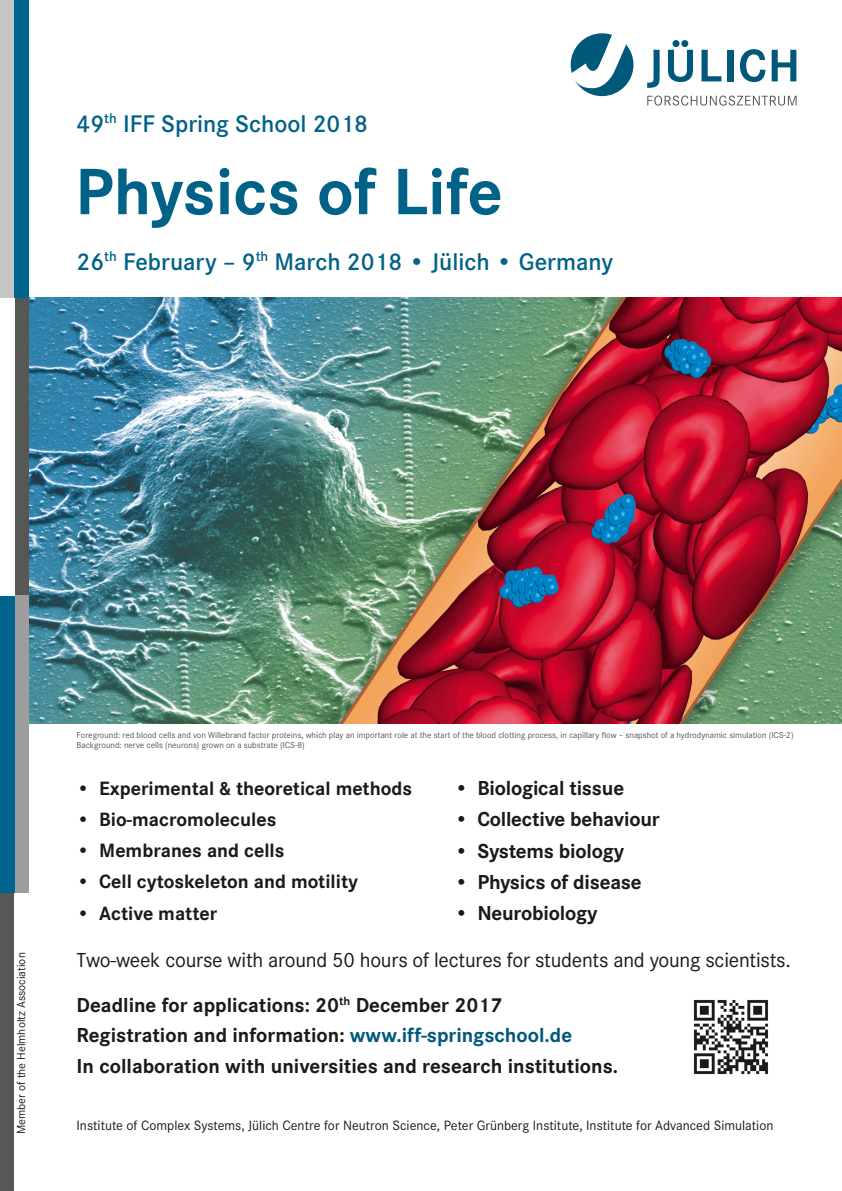
<style>
.page{position:relative;width:842px;height:1191px;background:#fff}
.page>*{position:absolute;margin:0;border:0;box-sizing:border-box;transform-origin:0 0}
.t1{font:700 68px "Corporate S";color:#006286}
.t2{font:600 25px "Corporate S";color:#006286}
.t3{font:21.5px "Corporate S";letter-spacing:-.01em;color:#1b1a18}
.t4{font:700 21px/30.9px "Corporate S";color:#1b1a18}
.t5{font:700 20px "Corporate S";color:#1b1a18}
.t6{font:14px "Corporate S";color:#1b1a18}
.t7{font:12px "Corporate S";color:#1b1a18}
.t8{font:9px/10px "Corporate S";color:#575756}
.s1{font-size:21px}
.s2{color:#00587b}
</style>
<div class="page">
<img style="left:28px;top:298px;width:814px;height:425px">
<div style="left:14px;top:298px;width:14px;height:297px;background:#575756"></div>
<div style="left:14px;top:595px;width:14px;height:298px;background:#9d9d9e"></div>
<div style="left:0;top:0;width:14px;height:298px;background:#c5c6c7"></div>
<div style="left:0;top:595px;width:14px;height:298px;background:#00658c"></div>
<div style="left:0;top:893px;width:14px;height:298px;background:#575756"></div>
<div style="left:14px;top:0;width:14px;height:298px;background:#00658c"></div>
<svg style="left:571px;top:33px;width:62px;height:63px"></svg>
<svg style="left:647px;top:50px;width:13px;height:38px"></svg>
<svg style="left:668px;top:40px;width:25px;height:42px"></svg>
<svg style="left:701px;top:50px;width:20px;height:31px"></svg>
<div style="left:727px;top:50px;width:6px;height:31px;background:#00587b"></div>
<svg style="left:740px;top:49px;width:25px;height:33px"></svg>
<svg style="left:772px;top:50px;width:24px;height:31px"></svg>
<svg style="left:647px;top:96px;width:149px;height:10px"></svg>
<img style="left:693px;top:999px;width:76px;height:76px">
<p class="t2" style="left:77px;top:109px;width:293px">49<sup>th</sup> IFF Spring School 2018</p>
<h1 class="t1" style="left:75px;top:153px;width:429px">Physics of Life</h1>
<p class="t2" style="left:77px;top:247px;width:538px">26<sup>th</sup> February – 9<sup>th</sup> March 2018 • Jülich • Germany</p>
<p class="t7" style="left:13px;top:1134px;width:183px;rotate:-90deg">Member of the Helmholtz Association</p>
<p class="t8" style="left:77px;top:730px;width:718px">Foreground: red blood cells and von Willebrand factor proteins, which play an important role at the start of the blood clotting process, in capillary flow – snapshot of a hydrodynamic simulation (ICS-2)<br>Background: nerve cells (neurons) grown on a substrate (ICS-8)</p>
<p class="t5" style="left:77px;top:776px;width:337px">• Experimental &amp; theoretical methods</p>
<p class="t5" style="left:77px;top:808px;width:201px">• Bio-macromolecules</p>
<p class="t5" style="left:77px;top:839px;width:209px">• Membranes and cells</p>
<p class="t5" style="left:77px;top:870px;width:283px">• Cell cytoskeleton and motility</p>
<p class="t5" style="left:77px;top:901px;width:142px">• Active matter</p>
<p class="t4" style="left:455px;top:773px;width:171px">• Biological tissue</p>
<p class="t4" style="left:455px;top:804px;width:207px">• Collective behaviour</p>
<p class="t4" style="left:455px;top:835px;width:171px">• Systems biology</p>
<p class="t4" style="left:455px;top:866px;width:188px">• Physics of disease</p>
<p class="t4" style="left:455px;top:897px;width:144px">• Neurobiology</p>
<p class="t3" style="left:77px;top:945px;width:716px"><span class="s1">T</span>wo-week course with around 50 hours of lectures for students and young scientists.</p>
<p class="t4" style="left:77px;top:989px;width:543px">Deadline for applications: 20<sup>th</sup> December 2017<br>Registration and information: <span class="s2">www.iff-springschool.de<br></span>In collaboration with universities and research institutions.</p>
<p class="t6" style="left:77px;top:1116px;width:698px">Institute of Complex Systems, Jülich Centre for Neutron Science, Peter Grünberg Institute, Institute for Advanced Simulation</p>
</div>
